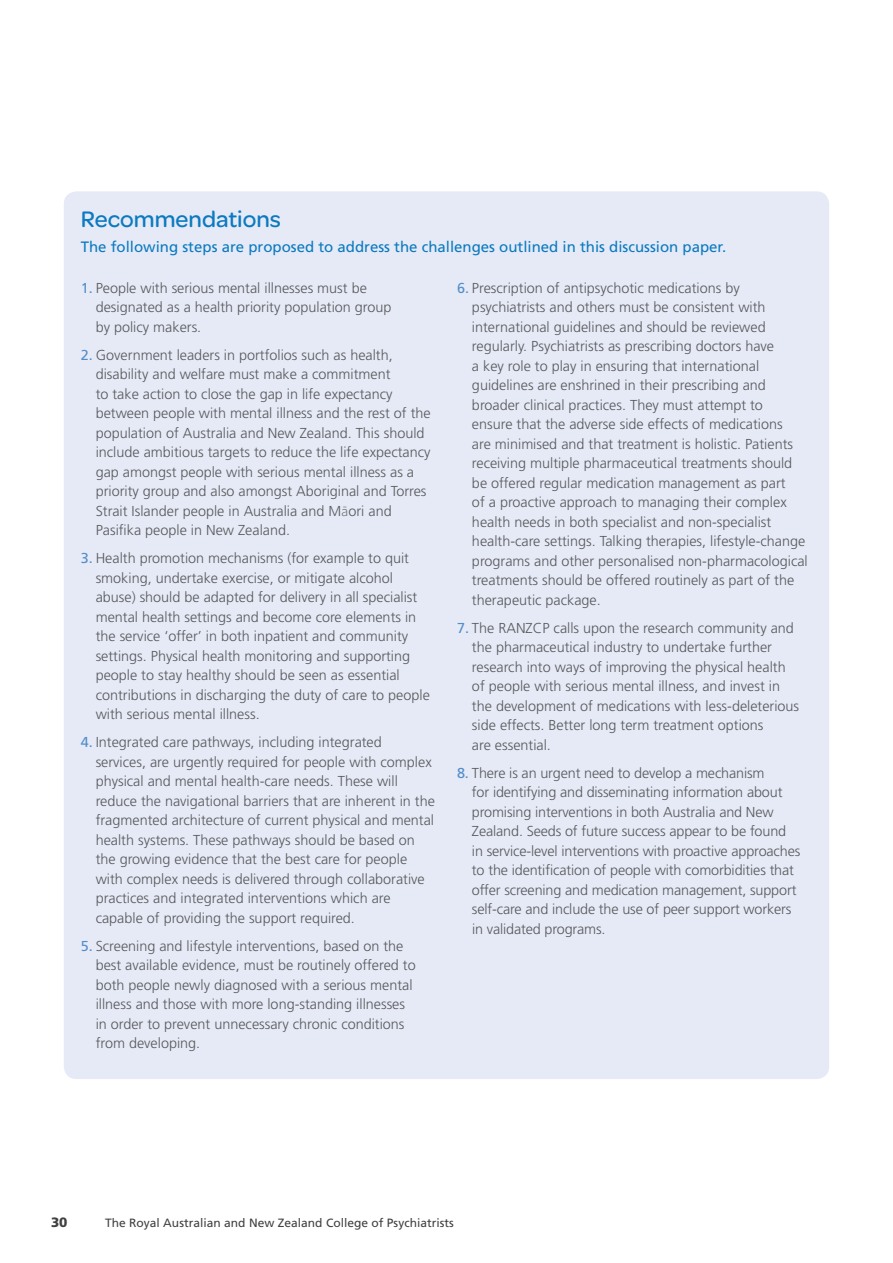
<style>
.page{position:relative;width:893px;height:1263px;background:#fff}
.page>*{position:absolute;margin:0;border:0;box-sizing:border-box;transform-origin:0 0}
.t1{font:500 24px "Omnes";color:#0c7ac0}
.t2{font:15px "Frutiger";color:#0c7ac0}
.t3{font:300 14.4px/19.5px "Frutiger";color:#58595b}
.t4{font:900 13.5px "Frutiger";color:#414042}
.t5{font:12px "Frutiger";color:#414042}
.s1{font-weight:400;color:#538dca}
.s2{font-family:"Source Sans Pro"}
</style>
<div class="page">
<div style="left:64px;top:191px;width:765px;height:888px;background:#e5eaf6;border-radius:13px"></div>
<h1 class="t1" style="left:81px;top:202px;width:202px">Recommendations</h1>
<p class="t2" style="left:81px;top:238px;width:647px">The following steps are proposed to address the challenges outlined in this discussion paper.</p>
<p class="t3" style="left:96px;top:278px;width:297px;text-indent:-15px"><span class="s1">1.</span> People with serious mental illnesses must be designated as a health priority population group by policy makers.</p>
<p class="t3" style="left:96px;top:345px;width:337px;text-indent:-15px"><span class="s1">2.</span> Government leaders in portfolios such as health, disability and welfare must make a commitment<br>to take action to close the gap in life expectancy between people with mental illness and the rest of the population of Australia and New Zealand. This should include ambitious targets to reduce the life expectancy gap amongst people with serious mental illness as a priority group and also amongst Aboriginal and Torres Strait Islander people in Australia and M<span class="s2">ā</span>ori and Pasifika people in New Zealand.</p>
<p class="t3" style="left:96px;top:549px;width:336px;text-indent:-15px"><span class="s1">3.</span> Health promotion mechanisms (for example to quit smoking, undertake exercise, or mitigate alcohol abuse) should be adapted for delivery in all specialist mental health settings and become core elements in the service ‘offer’ in both inpatient and community settings. Physical health monitoring and supporting people to stay healthy should be seen as essential contributions in discharging the duty of care to people with serious mental illness.</p>
<p class="t3" style="left:96px;top:733px;width:341px;text-indent:-15px"><span class="s1">4.</span> Integrated care pathways, including integrated services, are urgently required for people with complex physical and mental health-care needs. These will reduce the navigational barriers that are inherent in the fragmented architecture of current physical and mental health systems. These pathways should be based on the growing evidence that the best care for people with complex needs is delivered through collaborative practices and integrated interventions which are capable of providing the support required.</p>
<p class="t3" style="left:96px;top:936px;width:322px;text-indent:-15px"><span class="s1">5.</span> Screening and lifestyle interventions, based on the best available evidence, must be routinely offered to both people newly diagnosed with a serious mental illness and those with more long-standing illnesses in order to prevent unnecessary chronic conditions from developing.</p>
<p class="t3" style="left:472px;top:278px;width:337px;text-indent:-15px"><span class="s1">6.</span> Prescription of antipsychotic medications by psychiatrists and others must be consistent with international guidelines and should be reviewed regularly. Psychiatrists as prescribing doctors have<br>a key role to play in ensuring that international guidelines are enshrined in their prescribing and broader clinical practices. They must attempt to<br>ensure that the adverse side effects of medications<br>are minimised and that treatment is holistic. Patients receiving multiple pharmaceutical treatments should be offered regular medication management as part<br>of a proactive approach to managing their complex health needs in both specialist and non-specialist health-care settings. Talking therapies, lifestyle-change programs and other personalised non-pharmacological treatments should be offered routinely as part of the therapeutic package.</p>
<p class="t3" style="left:472px;top:618px;width:329px;text-indent:-15px"><span class="s1">7.</span> The RANZCP calls upon the research community and the pharmaceutical industry to undertake further research into ways of improving the physical health of people with serious mental illness, and invest in the development of medications with less-deleterious side effects. Better long term treatment options<br>are essential.</p>
<p class="t3" style="left:472px;top:763px;width:330px;text-indent:-15px"><span class="s1">8.</span> There is an urgent need to develop a mechanism<br>for identifying and disseminating information about promising interventions in both Australia and New Zealand. Seeds of future success appear to be found in service-level interventions with proactive approaches to the identification of people with comorbidities that offer screening and medication management, support self-care and include the use of peer support workers in validated programs.</p>
<p class="t4" style="left:51px;top:1214px;width:18px">30</p>
<p class="t5" style="left:105px;top:1216px;width:350px">The Royal Australian and New Zealand College of Psychiatrists</p>
</div>
